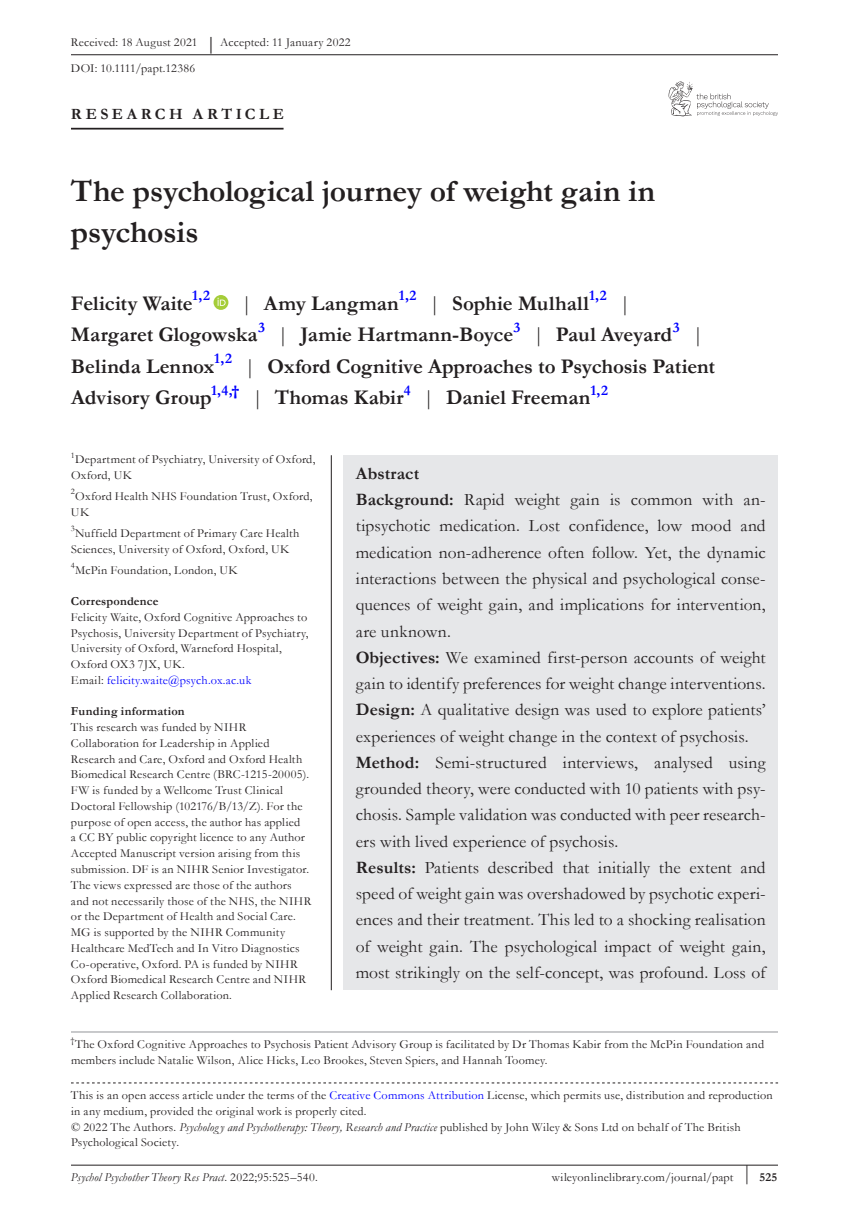
<style>
.page{position:relative;width:849px;height:1221px;background:#fff}
.page>*{position:absolute;margin:0;border:0;box-sizing:border-box;transform-origin:0 0}
.t1{font:700 31.5px/40.2px "Garamond";letter-spacing:-.005em;color:#231f20}
.t2{font:700 21px/31.5px "Garamond";color:#231f20}
.t3{font:17.5px/26.2px "Garamond";letter-spacing:.005em;color:#231f20}
.t4{font:700 15.75px "Garamond";letter-spacing:.22em;color:#231f20}
.t5{font:12.25px/15.8px "Garamond";letter-spacing:.02em;color:#231f20}
.t6{font:italic 12.25px "Garamond";letter-spacing:.015em;color:#231f20}
.t7{font:700 12.25px "Garamond";letter-spacing:.02em;color:#231f20}
.t8{font:8.58px "Garamond";color:#231f20}
.s1{font-size:18.38px}
.s2{font-weight:400}
.s3{color:#00f}
.s4{font-weight:700}
.s5{font-style:italic}
.s6{font-style:normal}
</style>
<div class="page">
<hr style="left:71px;top:1164px;width:706px;height:1px;background:#231f20">
<svg style="left:668px;top:82px;width:109px;height:34px"></svg>
<hr style="left:71px;top:128px;width:212px;height:1px;background:#231f20">
<svg style="left:213px;top:295px;width:15px;height:15px"></svg>
<svg style="left:217px;top:298px;width:8px;height:8px"></svg>
<hr style="left:71px;top:54px;width:706px;height:1px;background:#231f20">
<svg style="left:71px;top:1082px;width:706px;height:1px"></svg>
<hr style="left:71px;top:1031px;width:706px;height:1px;background:#939598">
<div style="left:343px;top:455px;width:434px;height:535px;background:#e6e7e9"></div>
<hr style="left:331px;top:455px;width:1px;height:535px;background:#231f20">
<p class="t5" style="left:71px;top:30px;width:281px;line-height:25.2px">Received: 18 August 2021 <span class="s1">|</span> Accepted: 11 January 2022<br>DOI: 10.1111/papt.12386</p>
<p class="t4" style="left:71px;top:103px;width:214px">RESEARCH ARTICLE</p>
<h1 class="t1" style="left:71px;top:171px;width:585px">The psychological journey of weight gain in psychosis</h1>
<h2 class="t2" style="left:71px;top:287px;width:645px;text-indent:170px"><span class="s2">|</span> Amy Langman<sup>1,2</sup> <span class="s2">|</span> Sophie Mulhall<sup>1,2</sup> <span class="s2">| </span>Margaret Glogowska<sup>3</sup> <span class="s2">|</span> Jamie Hartmann-Boyce<sup>3</sup> <span class="s2">|</span> Paul Aveyard<sup>3</sup> <span class="s2">| </span>Belinda Lennox<sup>1,2</sup> <span class="s2">|</span> Oxford Cognitive Approaches to Psychosis Patient Advisory Group<sup>1,4,†</sup> <span class="s2">|</span> Thomas Kabir<sup>4</sup> <span class="s2">|</span> Daniel Freeman<sup>1,2</sup></h2>
<h2 class="t2" style="left:71px;top:287px;width:140px">Felicity Waite<sup>1,2</sup></h2>
<p class="t5" style="left:71px;top:451px;width:246px"><sup>1</sup>Department of Psychiatry, University of Oxford,<br>Oxford, UK</p>
<p class="t5" style="left:71px;top:488px;width:243px"><sup>2</sup>Oxford Health NHS Foundation Trust, Oxford,<br>UK</p>
<p class="t5" style="left:71px;top:524px;width:230px"><sup>3</sup>Nuffield Department of Primary Care Health<br>Sciences, University of Oxford, Oxford, UK</p>
<p class="t5" style="left:71px;top:561px;width:168px"><sup>4</sup>McPin Foundation, London, UK</p>
<p class="t7" style="left:71px;top:593px;width:89px">Correspondence</p>
<p class="t5" style="left:71px;top:608px;width:239px">Felicity Waite, Oxford Cognitive Approaches to Psychosis, University Department of Psychiatry, University of Oxford, Warneford Hospital, Oxford OX3 7JX, UK.<br>Email: <span class="s3">felicity.waite@psych.ox.ac.uk</span></p>
<p class="t7" style="left:71px;top:703px;width:115px">Funding information</p>
<p class="t5" style="left:71px;top:719px;width:242px">This research was funded by NIHR Collaboration for Leadership in Applied Research and Care, Oxford and Oxford Health Biomedical Research Centre (BRC-1215-20005).<br>FW is funded by a Wellcome Trust Clinical Doctoral Fellowship (102176/B/13/Z). For the purpose of open access, the author has applied<br>a CC BY public copyright licence to any Author Accepted Manuscript version arising from this submission. DF is an NIHR Senior Investigator.<br>The views expressed are those of the authors and not necessarily those of the NHS, the NIHR or the Department of Health and Social Care.<br>MG is supported by the NIHR Community Healthcare MedTech and In Vitro Diagnostics Co-operative, Oxford. PA is funded by NIHR Oxford Biomedical Research Centre and NIHR Applied Research Collaboration.</p>
<p class="t3" style="left:356px;top:460px;width:411px"><span class="s4">Abstract<br>Background:</span> Rapid weight gain is common with an&shy;tipsychotic medication. Lost confidence, low mood and medication non-adherence often follow. Yet, the dynamic interactions between the physical and psychological conse&shy;quences of weight gain, and implications for intervention, are unknown.<br><span class="s4">Objectives:</span> We examined first-person accounts of weight gain to identify preferences for weight change interventions.<br><span class="s4">Design:</span> A qualitative design was used to explore patients’ experiences of weight change in the context of psychosis.<br><span class="s4">Method:</span> Semi-structured interviews, analysed using grounded theory, were conducted with 10 patients with psy&shy;chosis. Sample validation was conducted with peer research&shy;ers with lived experience of psychosis.<br><span class="s4">Results:</span> Patients described that initially the extent and speed of weight gain was overshadowed by psychotic experi&shy;ences and their treatment. This led to a shocking realisation of weight gain. The psychological impact of weight gain, most strikingly on the self-concept, was profound. Loss of</p>
<p class="t8" style="left:71px;top:1034px;width:5px">†</p>
<p class="t5" style="left:71px;top:1036px;width:694px;text-indent:4px">The Oxford Cognitive Approaches to Psychosis Patient Advisory Group is facilitated by Dr Thomas Kabir from the McPin Foundation and members include Natalie Wilson, Alice Hicks, Leo Brookes, Steven Spiers, and Hannah Toomey.</p>
<p class="t5" style="left:71px;top:1086px;width:703px">This is an open access article under the terms of the <span class="s3">Creative Commons Attribution</span> License, which permits use, distribution and reproduction in any medium, provided the original work is properly cited.<br>© 2022 The Authors. <span class="s5">Psycholog y and Psychotherapy: Theory, Research and Practice</span> published by John Wiley &amp; Sons Ltd on behalf of The British Psychological Society.</p>
<p class="t6" style="left:71px;top:1169px;width:248px">Psychol Psychother Theory Res Pract<span class="s6">. 2022;95:525–540.</span></p>
<p class="t5" style="left:551px;top:1169px;width:227px">wileyonlinelibrary.com/journal/papt <sup>|</sup> <span class="s4">525</span></p>
</div>
